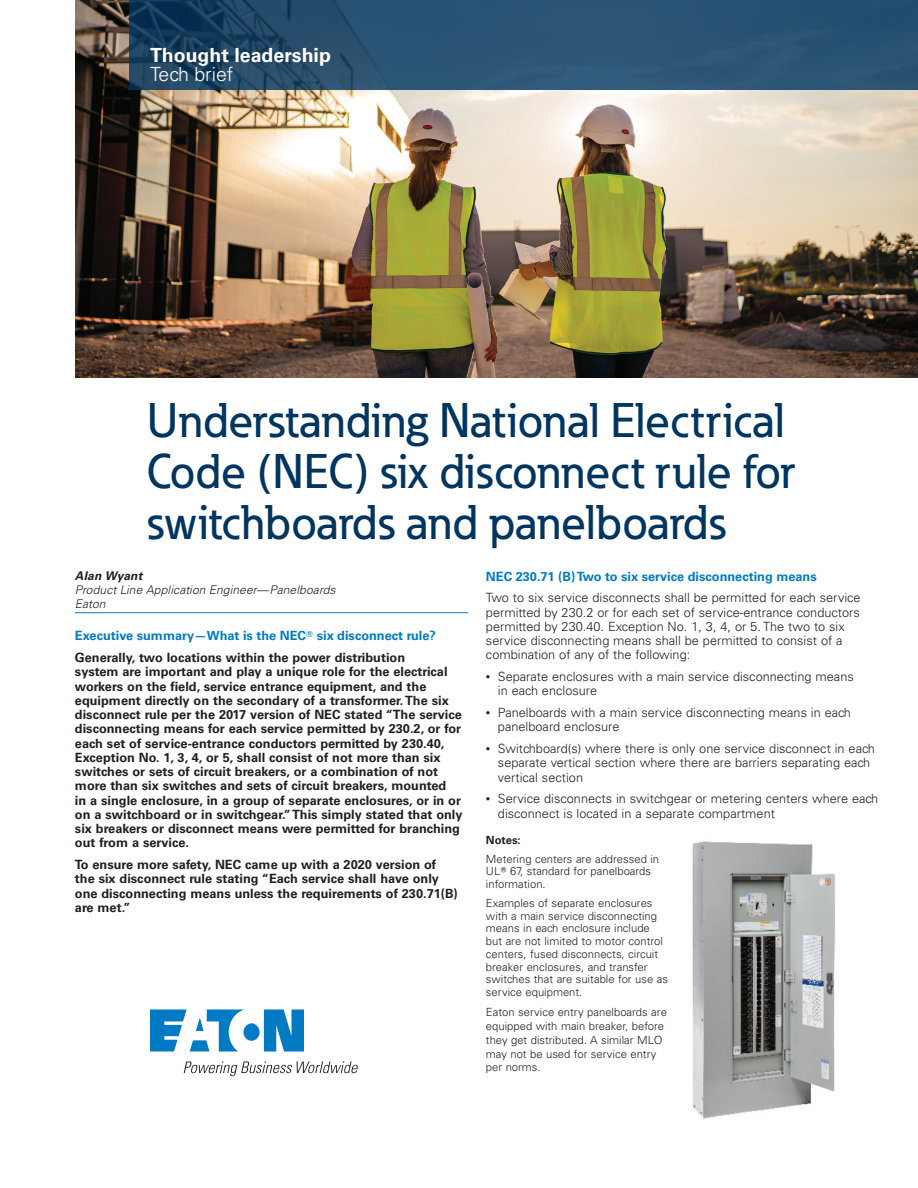
<style>
.page{position:relative;width:918px;height:1188px;background:#fff}
.page>*{position:absolute;margin:0;border:0;box-sizing:border-box;transform-origin:0 0}
.t1{font:500 48px/51px "Eaton";color:#003560}
.t2{font:700 19.5px "Univers LT Std";color:#fff}
.t3{font:300 19.5px "Univers LT Std";color:#fff}
.t4{font:700 12.75px/14.2px "Univers LT Std";color:#231f20}
.t5{font:300 12.75px/14.2px "Univers LT Std";color:#231f20}
.t6{font:700 12.75px "Univers LT Std";color:#007ac2}
.t7{font:italic 300 12px/13.8px "Univers LT Std";letter-spacing:.01em;color:#231f20}
.t8{font:italic 700 12px "Univers LT Std";letter-spacing:.015em;color:#231f20}
.t9{font:300 11.25px/12.8px "Univers LT Std";color:#231f20}
.t10{font:700 11.25px "Univers LT Std";color:#231f20}
.s1{color:#007ac2}
.s2{font-family:"Universal Newswith Comm Pi";font-weight:400;color:#007ac2}
.s3{font-size:9px}
.s4{font-family:"Universal Newswith Comm Pi";font-weight:400}
</style>
<div class="page">
<img style="left:75px;top:0;width:843px;height:378px">
<hr style="left:75px;top:612px;width:393px;height:1px;background:#007ac2">
<img style="left:692px;top:841px;width:143px;height:278px">
<svg style="left:129px;top:0;width:789px;height:90px;background:#274f6f"></svg>
<svg style="left:150px;top:1010px;width:154px;height:42px"></svg>
<svg style="left:184px;top:1061px;width:174px;height:15px"></svg>
<h2 class="t2" style="left:150px;top:43px;width:182px">Thought leadership</h2>
<h2 class="t3" style="left:150px;top:62px;width:85px">Tech brief</h2>
<h1 class="t1" style="left:147px;top:395px;width:650px">Understanding National Electrical<br>Code (NEC) six disconnect rule for switchboards and panelboards</h1>
<p class="t8" style="left:75px;top:569px;width:69px">Alan Wyant</p>
<p class="t7" style="left:75px;top:583px;width:262px">Product Line Application Engineer—Panelboards<br>Eaton</p>
<p class="t4" style="left:75px;top:625px;width:363px;line-height:21.8px"><span class="s1">Executive summary—What is the NEC</span><span class="s2">T</span> <span class="s1">six disconnect rule?<br></span>Generally, two locations within the power distribution</p>
<p class="t4" style="left:75px;top:665px;width:389px">system are important and play a unique role for the electrical workers on the field, service entrance equipment, and the equipment directly on the secondary of a transformer. The six disconnect rule per the 2017 version of NEC stated “The service disconnecting means for each service permitted by 230.2, or for each set of service-entrance conductors permitted by 230.40, Exception No. 1, 3, 4, or 5, shall consist of not more than six switches or sets of circuit breakers, or a combination of not more than six switches and sets of circuit breakers, mounted<br>in a single enclosure, in a group of separate enclosures, or in or on a switchboard or in switchgear.” This simply stated that only six breakers or disconnect means were permitted for branching out from a service.</p>
<p class="t4" style="left:75px;top:858px;width:384px">To ensure more safety, NEC came up with a 2020 version of the six disconnect rule stating “Each service shall have only one disconnecting means unless the requirements of 230.71(B) are met.”</p>
<p class="t6" style="left:486px;top:569px;width:332px">NEC 230.71 (B) Two to six service disconnecting means</p>
<p class="t5" style="left:486px;top:591px;width:376px">Two to six service disconnects shall be permitted for each service permitted by 230.2 or for each set of service-entrance conductors permitted by 230.40. Exception No. 1, 3, 4, or 5. The two to six service disconnecting means shall be permitted to consist of a combination of any of the following:</p>
<p class="t5" style="left:498px;top:670px;width:357px;text-indent:-12px"><span class="s3">•</span> Separate enclosures with a main service disconnecting means in each enclosure</p>
<p class="t5" style="left:498px;top:706px;width:355px;text-indent:-12px"><span class="s3">•</span> Panelboards with a main service disconnecting means in each panelboard enclosure</p>
<p class="t5" style="left:498px;top:742px;width:378px;text-indent:-12px"><span class="s3">•</span> Switchboard(s) where there is only one service disconnect in each separate vertical section where there are barriers separating each vertical section</p>
<p class="t5" style="left:498px;top:792px;width:382px;text-indent:-12px"><span class="s3">•</span> Service disconnects in switchgear or metering centers where each disconnect is located in a separate compartment</p>
<p class="t10" style="left:486px;top:833px;width:36px">Notes:</p>
<p class="t9" style="left:486px;top:852px;width:175px">Metering centers are addressed in<br>UL<span class="s4">T</span> 67, standard for panelboards information.</p>
<p class="t9" style="left:486px;top:897px;width:183px">Examples of separate enclosures with a main service disconnecting means in each enclosure include but are not limited to motor control centers, fused disconnects, circuit breaker enclosures, and transfer switches that are suitable for use as service equipment.</p>
<p class="t9" style="left:486px;top:1005px;width:182px;line-height:13.8px">Eaton service entry panelboards are equipped with main breaker, before they get distributed. A similar MLO may not be used for service entry per norms.</p>
</div>
